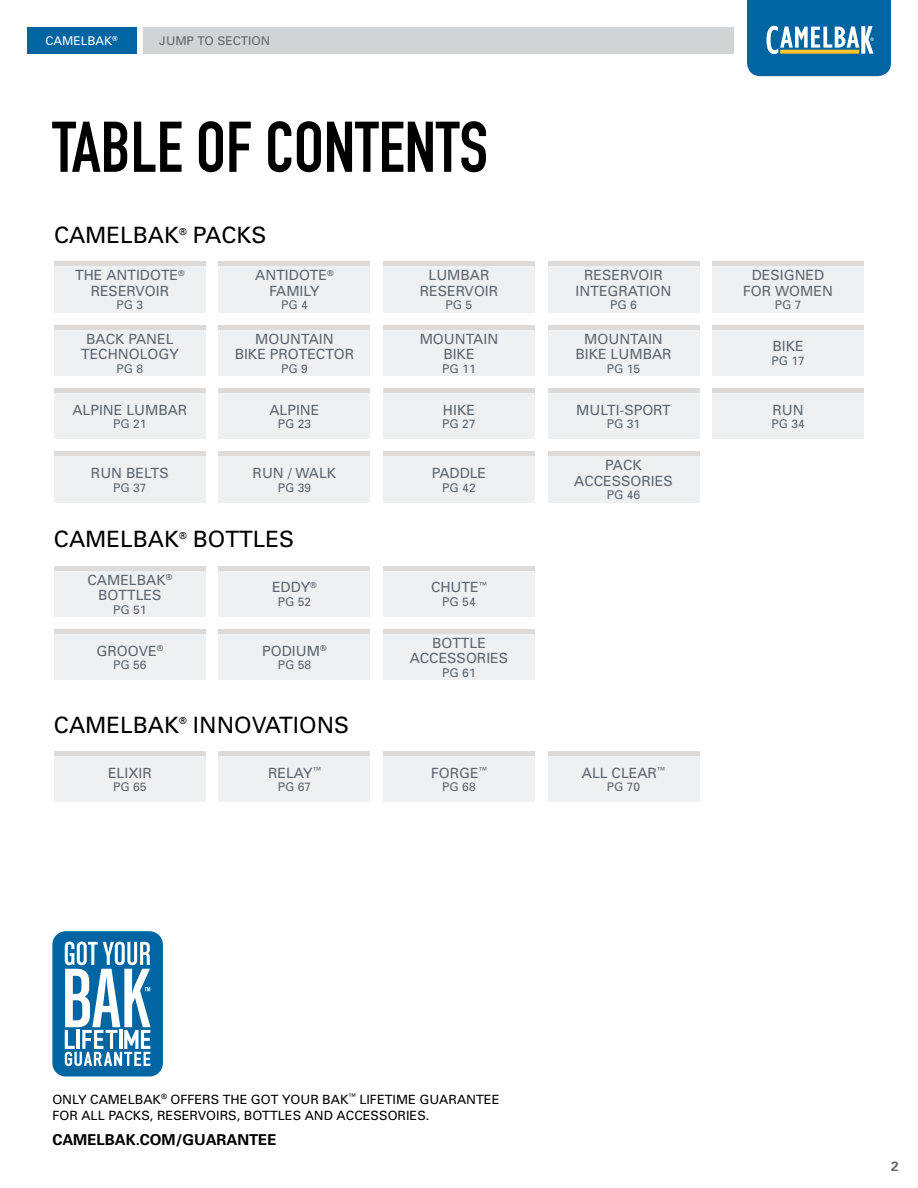
<style>
.page{position:relative;width:918px;height:1188px;background:#fff}
.page>*{position:absolute;margin:0;border:0;box-sizing:border-box;transform-origin:0 0}
.t1{font:70.5px "DIN Engschrift";color:#000}
.t2{font:22.5px "Univers";color:#000}
.t3{font:700 15px "Univers";color:#000}
.t4{font:14.1px/15.5px "Univers";color:#5c6670;text-align:center}
.t5{font:700 13.5px "Univers";color:#636466}
.t6{font:12.75px/16.2px "Univers";color:#000}
.t7{font:12px "Univers";color:#5c6670}
.t8{font:12px "Univers";color:#636466}
.t9{font:12px "Univers";color:#fff}
.t10{font:9.6px "Univers";color:#000}
</style>
<div class="page">
<div style="left:143px;top:27px;width:591px;height:27px;background:#d1d3d4"></div>
<div style="left:27px;top:27px;width:109px;height:27px;background:#0065a1"></div>
<svg style="left:747px;top:0;width:144px;height:76px;background:#267aa9"></svg>
<div style="left:54px;top:570px;width:152px;height:47px;background:#eff0f1"></div>
<hr style="left:54px;top:566px;width:152px;height:4px;background:#dcdbda">
<div style="left:383px;top:634px;width:152px;height:46px;background:#eff0f1"></div>
<div style="left:383px;top:629px;width:152px;height:5px;background:#dcdbda"></div>
<div style="left:219px;top:570px;width:151px;height:47px;background:#eff0f1"></div>
<hr style="left:219px;top:566px;width:151px;height:4px;background:#dcdbda">
<div style="left:383px;top:570px;width:152px;height:47px;background:#eff0f1"></div>
<hr style="left:383px;top:566px;width:152px;height:4px;background:#dcdbda">
<div style="left:219px;top:756px;width:151px;height:46px;background:#eff0f1"></div>
<div style="left:219px;top:751px;width:151px;height:5px;background:#dcdbda"></div>
<div style="left:383px;top:756px;width:152px;height:46px;background:#eff0f1"></div>
<div style="left:383px;top:751px;width:152px;height:5px;background:#dcdbda"></div>
<div style="left:54px;top:756px;width:152px;height:46px;background:#eff0f1"></div>
<div style="left:54px;top:751px;width:152px;height:5px;background:#dcdbda"></div>
<div style="left:548px;top:756px;width:151px;height:46px;background:#eff0f1"></div>
<div style="left:548px;top:751px;width:151px;height:5px;background:#dcdbda"></div>
<div style="left:54px;top:634px;width:152px;height:46px;background:#eff0f1"></div>
<div style="left:54px;top:629px;width:152px;height:5px;background:#dcdbda"></div>
<div style="left:219px;top:634px;width:151px;height:46px;background:#eff0f1"></div>
<div style="left:219px;top:629px;width:151px;height:5px;background:#dcdbda"></div>
<div style="left:54px;top:266px;width:152px;height:46px;background:#eff0f1"></div>
<hr style="left:54px;top:262px;width:152px;height:4px;background:#dcdbda">
<div style="left:383px;top:329px;width:152px;height:47px;background:#eff0f1"></div>
<hr style="left:383px;top:325px;width:152px;height:4px;background:#dcdbda">
<div style="left:219px;top:393px;width:151px;height:46px;background:#eff0f1"></div>
<div style="left:219px;top:388px;width:151px;height:5px;background:#dcdbda"></div>
<div style="left:219px;top:456px;width:151px;height:46px;background:#eff0f1"></div>
<hr style="left:219px;top:452px;width:151px;height:4px;background:#dcdbda">
<div style="left:219px;top:266px;width:151px;height:46px;background:#eff0f1"></div>
<hr style="left:219px;top:262px;width:151px;height:4px;background:#dcdbda">
<div style="left:219px;top:329px;width:151px;height:47px;background:#eff0f1"></div>
<hr style="left:219px;top:325px;width:151px;height:4px;background:#dcdbda">
<div style="left:383px;top:393px;width:152px;height:46px;background:#eff0f1"></div>
<div style="left:383px;top:388px;width:152px;height:5px;background:#dcdbda"></div>
<div style="left:383px;top:456px;width:152px;height:46px;background:#eff0f1"></div>
<hr style="left:383px;top:452px;width:152px;height:4px;background:#dcdbda">
<div style="left:383px;top:266px;width:152px;height:46px;background:#eff0f1"></div>
<hr style="left:383px;top:262px;width:152px;height:4px;background:#dcdbda">
<div style="left:548px;top:266px;width:151px;height:46px;background:#eff0f1"></div>
<hr style="left:548px;top:262px;width:151px;height:4px;background:#dcdbda">
<div style="left:548px;top:329px;width:151px;height:47px;background:#eff0f1"></div>
<hr style="left:548px;top:325px;width:151px;height:4px;background:#dcdbda">
<div style="left:548px;top:393px;width:151px;height:46px;background:#eff0f1"></div>
<div style="left:548px;top:388px;width:151px;height:5px;background:#dcdbda"></div>
<div style="left:548px;top:456px;width:151px;height:46px;background:#eff0f1"></div>
<hr style="left:548px;top:452px;width:151px;height:4px;background:#dcdbda">
<div style="left:712px;top:266px;width:152px;height:46px;background:#eff0f1"></div>
<hr style="left:712px;top:262px;width:152px;height:4px;background:#dcdbda">
<div style="left:712px;top:329px;width:152px;height:47px;background:#eff0f1"></div>
<hr style="left:712px;top:325px;width:152px;height:4px;background:#dcdbda">
<div style="left:712px;top:393px;width:152px;height:46px;background:#eff0f1"></div>
<div style="left:712px;top:388px;width:152px;height:5px;background:#dcdbda"></div>
<div style="left:54px;top:329px;width:152px;height:47px;background:#eff0f1"></div>
<hr style="left:54px;top:325px;width:152px;height:4px;background:#dcdbda">
<div style="left:54px;top:393px;width:152px;height:46px;background:#eff0f1"></div>
<div style="left:54px;top:388px;width:152px;height:5px;background:#dcdbda"></div>
<div style="left:54px;top:456px;width:152px;height:46px;background:#eff0f1"></div>
<hr style="left:54px;top:452px;width:152px;height:4px;background:#dcdbda">
<div style="left:52px;top:931px;width:111px;height:146px;background:#0065a1;border-radius:13px"></div>
<svg style="left:65px;top:942px;width:86px;height:124px"></svg>
<p class="t9" style="left:45px;top:34px;width:74px">CAMELBAK<sup>®</sup></p>
<p class="t8" style="left:159px;top:33px;width:112px">JUMP TO SECTION</p>
<h1 class="t1" style="left:52px;top:106px;width:437px">TABLE OF CONTENTS</h1>
<h2 class="t2" style="left:54px;top:221px;width:127px">CAMELBAK</h2>
<p class="t10" style="left:179px;top:225px;width:9px">®</p>
<h2 class="t2" style="left:193px;top:221px;width:75px">PACKS</h2>
<p class="t4" style="left:75px;top:267px;width:111px">THE ANTIDOTE<sup>®<br></sup>RESERVOIR</p>
<p class="t7" style="left:117px;top:298px;width:28px">PG 3</p>
<p class="t4" style="left:81px;top:331px;width:99px">BACK PANEL<br>TECHNOLOGY</p>
<p class="t7" style="left:117px;top:361px;width:28px">PG 8</p>
<p class="t4" style="left:73px;top:402px;width:116px">ALPINE LUMBAR</p>
<p class="t7" style="left:113px;top:417px;width:35px">PG 21</p>
<p class="t4" style="left:91px;top:465px;width:79px">RUN BELTS</p>
<p class="t7" style="left:113px;top:480px;width:35px">PG 37</p>
<p class="t4" style="left:255px;top:267px;width:80px">ANTIDOTE<sup>®<br></sup>FAMILY</p>
<p class="t7" style="left:281px;top:298px;width:28px">PG 4</p>
<p class="t4" style="left:235px;top:331px;width:121px">MOUNTAIN<br>BIKE PROTECTOR</p>
<p class="t7" style="left:281px;top:361px;width:28px">PG 9</p>
<p class="t4" style="left:269px;top:402px;width:52px">ALPINE</p>
<p class="t7" style="left:278px;top:417px;width:35px">PG 23</p>
<p class="t4" style="left:253px;top:465px;width:85px">RUN / WALK</p>
<p class="t7" style="left:278px;top:480px;width:35px">PG 39</p>
<h2 class="t2" style="left:54px;top:525px;width:127px">CAMELBAK</h2>
<p class="t10" style="left:179px;top:530px;width:9px">®</p>
<h2 class="t2" style="left:193px;top:525px;width:103px">BOTTLES</h2>
<p class="t4" style="left:88px;top:572px;width:86px">CAMELBAK<sup>®<br></sup>BOTTLES</p>
<p class="t7" style="left:113px;top:602px;width:35px">PG 51</p>
<p class="t4" style="left:97px;top:643px;width:68px">GROOVE<sup>®</sup></p>
<p class="t7" style="left:113px;top:657px;width:35px">PG 56</p>
<p class="t4" style="left:272px;top:579px;width:46px">EDDY<sup>®</sup></p>
<p class="t7" style="left:278px;top:594px;width:35px">PG 52</p>
<p class="t4" style="left:262px;top:643px;width:66px">PODIUM<sup>®</sup></p>
<p class="t7" style="left:278px;top:657px;width:35px">PG 58</p>
<h2 class="t2" style="left:54px;top:711px;width:127px">CAMELBAK</h2>
<p class="t10" style="left:179px;top:715px;width:9px">®</p>
<h2 class="t2" style="left:193px;top:711px;width:158px">INNOVATIONS</h2>
<p class="t4" style="left:108px;top:765px;width:45px">ELIXIR</p>
<p class="t7" style="left:113px;top:779px;width:35px">PG 65</p>
<p class="t4" style="left:268px;top:765px;width:54px">RELAY<sup>™</sup></p>
<p class="t7" style="left:278px;top:779px;width:35px">PG 67</p>
<p class="t4" style="left:420px;top:267px;width:80px">LUMBAR<br>RESERVOIR</p>
<p class="t7" style="left:446px;top:298px;width:28px">PG 5</p>
<p class="t4" style="left:420px;top:331px;width:80px">MOUNTAIN<br>BIKE</p>
<p class="t7" style="left:442px;top:361px;width:35px">PG 11</p>
<p class="t4" style="left:443px;top:402px;width:34px">HIKE</p>
<p class="t7" style="left:442px;top:417px;width:35px">PG 27</p>
<p class="t4" style="left:432px;top:465px;width:56px">PADDLE</p>
<p class="t7" style="left:442px;top:480px;width:35px">PG 42</p>
<p class="t4" style="left:431px;top:579px;width:57px">CHUTE<sup>™</sup></p>
<p class="t7" style="left:442px;top:594px;width:35px">PG 54</p>
<p class="t4" style="left:410px;top:635px;width:100px">BOTTLE<br>ACCESSORIES</p>
<p class="t7" style="left:442px;top:665px;width:35px">PG 61</p>
<p class="t4" style="left:431px;top:765px;width:57px">FORGE<sup>™</sup></p>
<p class="t7" style="left:442px;top:779px;width:35px">PG 68</p>
<p class="t4" style="left:576px;top:267px;width:97px">RESERVOIR<br>INTEGRATION</p>
<p class="t7" style="left:610px;top:298px;width:28px">PG 6</p>
<p class="t4" style="left:575px;top:331px;width:98px">MOUNTAIN<br>BIKE LUMBAR</p>
<p class="t7" style="left:607px;top:361px;width:35px">PG 15</p>
<p class="t4" style="left:576px;top:402px;width:96px">MULTI-SPORT</p>
<p class="t7" style="left:607px;top:417px;width:35px">PG 31</p>
<p class="t4" style="left:574px;top:457px;width:100px">PACK<br>ACCESSORIES</p>
<p class="t7" style="left:607px;top:488px;width:35px">PG 46</p>
<p class="t4" style="left:582px;top:765px;width:85px">ALL CLEAR<sup>™</sup></p>
<p class="t7" style="left:607px;top:779px;width:35px">PG 70</p>
<p class="t4" style="left:743px;top:267px;width:91px">DESIGNED<br>FOR WOMEN</p>
<p class="t7" style="left:775px;top:298px;width:28px">PG 7</p>
<p class="t4" style="left:772px;top:338px;width:33px">BIKE</p>
<p class="t7" style="left:771px;top:353px;width:35px">PG 17</p>
<p class="t4" style="left:772px;top:402px;width:33px">RUN</p>
<p class="t7" style="left:771px;top:417px;width:35px">PG 34</p>
<p class="t6" style="left:52px;top:1091px;width:449px">ONLY CAMELBAK<sup>®</sup> OFFERS THE GOT YOUR BAK<sup>™</sup> LIFETIME GUARANTEE<br>FOR ALL PACKS, RESERVOIRS, BOTTLES AND ACCESSORIES.</p>
<p class="t3" style="left:52px;top:1130px;width:226px">CAMELBAK.COM/GUARANTEE</p>
<p class="t5" style="left:891px;top:1158px;width:9px">2</p>
</div>
